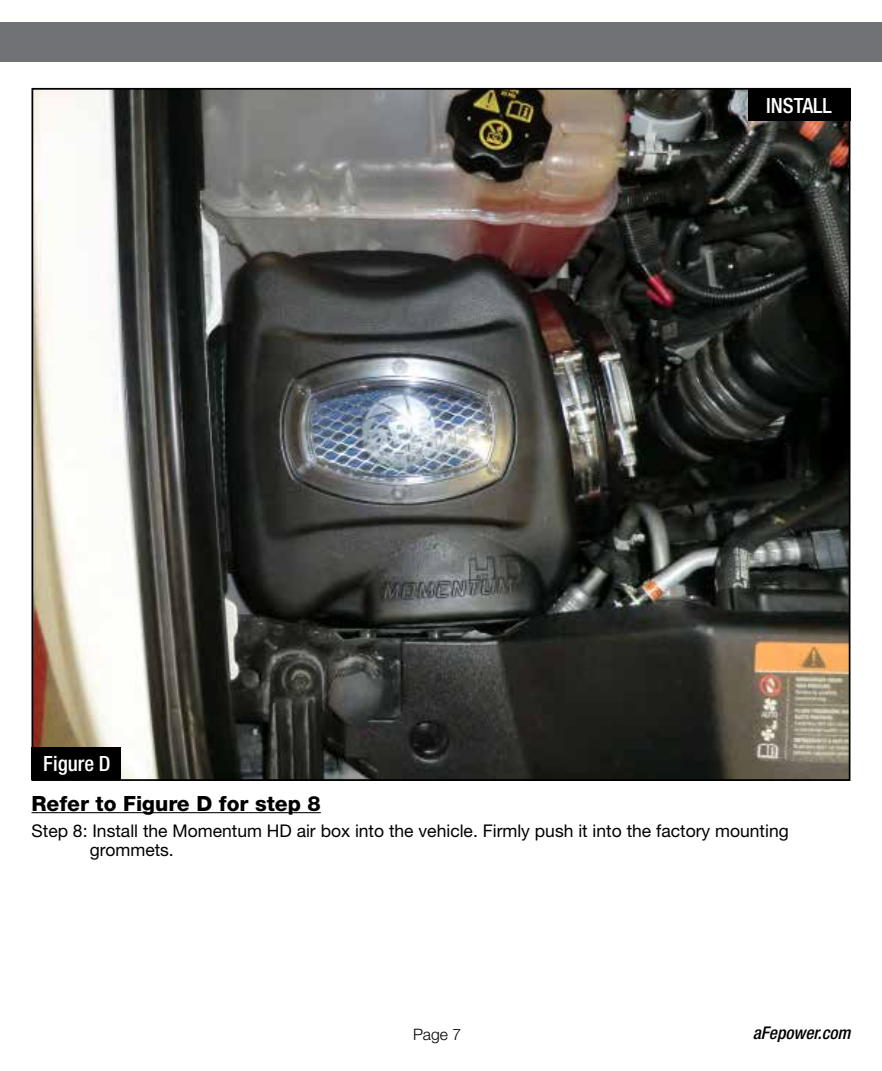
<style>
.page{position:relative;width:882px;height:1071px;background:#fff}
.page>*{position:absolute;margin:0;border:0;box-sizing:border-box;transform-origin:0 0}
.t1{font:800 21px "Helvetica Neue";color:#000}
.t2{font:500 condensed 21px "Helvetica Neue";color:#fff}
.t3{font:17.5px/19.2px "Helvetica Neue";color:#000}
.t4{font:italic 500 condensed 17.5px "Helvetica Neue";color:#000}
.t5{font:300 15.75px "Helvetica Neue";color:#000}
</style>
<div class="page">
<div style="left:0;top:23px;width:882px;height:39px;background:#717275"></div>
<hr style="left:32px;top:812px;width:289px;height:1px;background:#000">
<img style="left:35px;top:91px;width:812px;height:687px">
<div style="left:32px;top:747px;width:89px;height:33px;background:#000"></div>
<div style="left:748px;top:88px;width:102px;height:33px;background:#000"></div>
<p class="t2" style="left:43px;top:751px;width:69px">Figure D</p>
<p class="t2" style="left:766px;top:93px;width:67px">INSTALL</p>
<p class="t1" style="left:32px;top:791px;width:291px">Refer to Figure D for step 8</p>
<p class="t3" style="left:90px;top:821px;width:700px;text-indent:-58px">Step 8: Install the Momentum HD air box into the vehicle. Firmly push it into the factory mounting grommets.</p>
<p class="t5" style="left:413px;top:1024px;width:50px">Page 7</p>
<p class="t4" style="left:753px;top:1023px;width:99px">aFepower.com</p>
</div>
